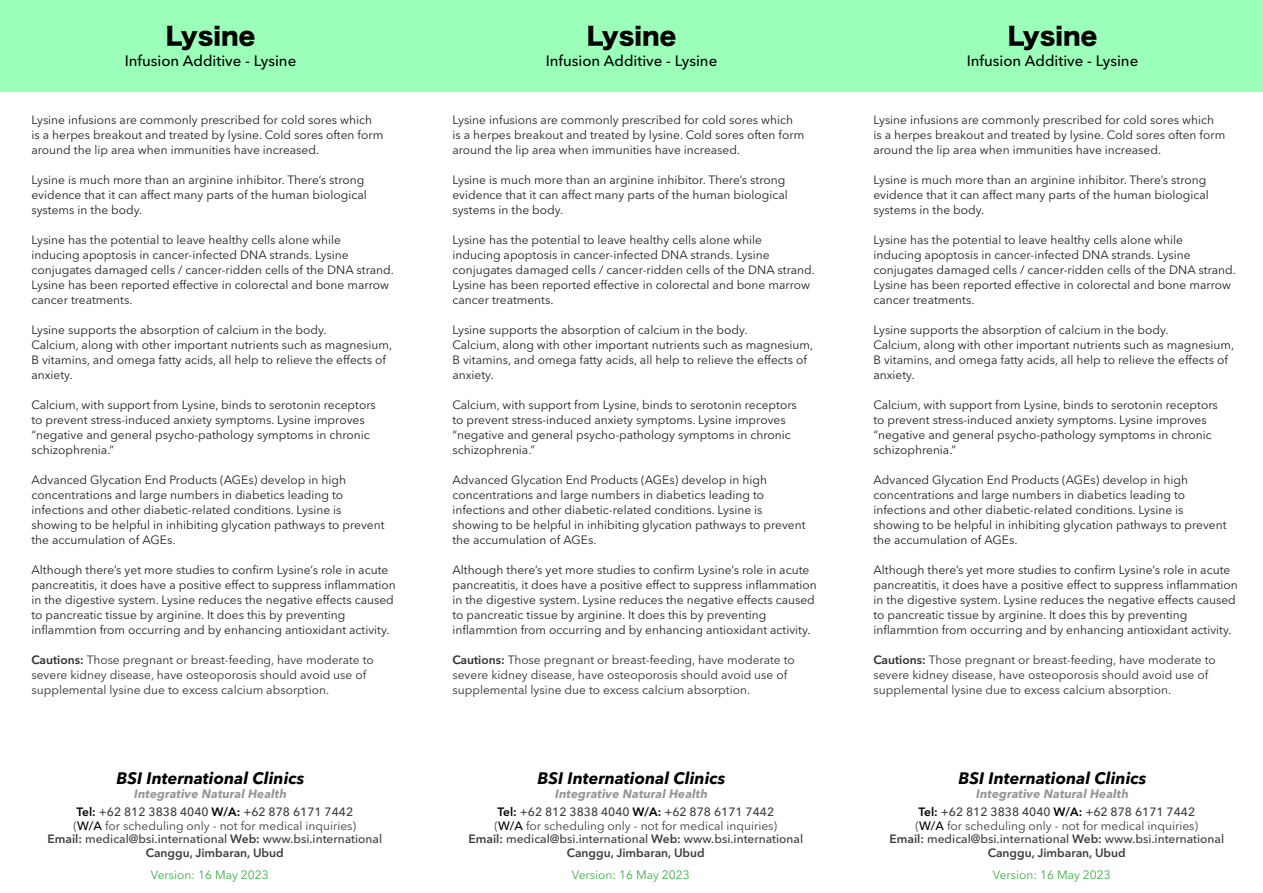
<style>
.page{position:relative;width:1263px;height:893px;background:#fff}
.page>*{position:absolute;margin:0;border:0;box-sizing:border-box;transform-origin:0 0}
.t1{font:24px "Hiragino Sans W8";color:#000}
.t2{font:italic 700 16.5px "Avenir Next LT Pro";color:#000}
.t3{font:500 15px "Avenir Next LT Pro";color:#000}
.t4{font:12px/15px "Avenir Next LT Pro";color:#231f20}
.t5{font:500 12px/13.5px "Avenir Next LT Pro";color:#3e3e3f;text-align:center}
.t6{font:12px/15px "Avenir Next LT Pro";color:#312f30}
.t7{font:italic 700 12px "Avenir Next LT Pro";letter-spacing:.01em;color:#939598}
.t8{font:12px "Avenir Next LT Pro";color:#40ae49}
.s1{font-weight:600}
.s2{font-weight:600;color:#010101}
.s3{font-weight:400}
.s4{color:#010101}
</style>
<div class="page">
<div style="left:0;top:0;width:421px;height:92px;background:#9bffb9"></div>
<div style="left:421px;top:0;width:421px;height:92px;background:#9bffb9"></div>
<div style="left:842px;top:0;width:421px;height:92px;background:#9bffb9"></div>
<p class="t1" style="left:166px;top:23px;width:91px">Lysine</p>
<p class="t3" style="left:125px;top:51px;width:173px">Infusion Additive - Lysine</p>
<p class="t4" style="left:31px;top:112px;width:353px">Lysine infusions are commonly prescribed for cold sores which is a herpes breakout and treated by lysine. Cold sores often form around the lip area when immunities have increased.</p>
<p class="t4" style="left:31px;top:172px;width:337px">Lysine is much more than an arginine inhibitor. There’s strong evidence that it can affect many parts of the human biological systems in the body.</p>
<p class="t4" style="left:31px;top:232px;width:364px">Lysine has the potential to leave healthy cells alone while<br>inducing apoptosis in cancer-infected DNA strands. Lysine conjugates damaged cells / cancer-ridden cells of the DNA strand.<br>Lysine has been reported effective in colorectal and bone marrow cancer treatments.</p>
<p class="t4" style="left:31px;top:322px;width:362px">Lysine supports the absorption of calcium in the body.<br>Calcium, along with other important nutrients such as magnesium, B vitamins, and omega fatty acids, all help to relieve the effects of anxiety.</p>
<p class="t4" style="left:31px;top:397px;width:346px">Calcium, with support from Lysine, binds to serotonin receptors to prevent stress-induced anxiety symptoms. Lysine improves “negative and general psycho-pathology symptoms in chronic schizophrenia.”</p>
<p class="t4" style="left:31px;top:472px;width:355px">Advanced Glycation End Products (AGEs) develop in high concentrations and large numbers in diabetics leading to infections and other diabetic-related conditions. Lysine is showing to be helpful in inhibiting glycation pathways to prevent the accumulation of AGEs.</p>
<p class="t4" style="left:31px;top:562px;width:366px">Although there’s yet more studies to confirm Lysine’s role in acute pancreatitis, it does have a positive effect to suppress inflammation in the digestive system. Lysine reduces the negative effects caused to pancreatic tissue by arginine. It does this by preventing inflammtion from occurring and by enhancing antioxidant activity.</p>
<p class="t6" style="left:31px;top:652px;width:344px"><span class="s1">Cautions:</span> Those pregnant or breast-feeding, have moderate to severe kidney disease, have osteoporosis should avoid use of supplemental lysine due to excess calcium absorption.</p>
<p class="t2" style="left:117px;top:768px;width:189px">BSI International Clinics</p>
<p class="t7" style="left:134px;top:786px;width:154px">Integrative Natural Health</p>
<p class="t5" style="left:47px;top:805px;width:336px"><span class="s2">Tel:</span> +62 812 3838 4040 <span class="s2">W/A:</span> +62 878 6171 7442<br><span class="s3">(</span><span class="s4">W/A</span> <span class="s3">for scheduling only - not for medical inquiries)<br></span><span class="s1">Email:</span> medical@bsi.international <span class="s1">Web:</span> www.bsi.international <span class="s1">Canggu, Jimbaran, Ubud</span></p>
<p class="t8" style="left:151px;top:868px;width:120px">Version: 16 May 2023</p>
<p class="t1" style="left:587px;top:23px;width:91px">Lysine</p>
<p class="t3" style="left:546px;top:51px;width:173px">Infusion Additive - Lysine</p>
<p class="t4" style="left:452px;top:112px;width:353px">Lysine infusions are commonly prescribed for cold sores which is a herpes breakout and treated by lysine. Cold sores often form around the lip area when immunities have increased.</p>
<p class="t4" style="left:452px;top:172px;width:337px">Lysine is much more than an arginine inhibitor. There’s strong evidence that it can affect many parts of the human biological systems in the body.</p>
<p class="t4" style="left:452px;top:232px;width:364px">Lysine has the potential to leave healthy cells alone while<br>inducing apoptosis in cancer-infected DNA strands. Lysine conjugates damaged cells / cancer-ridden cells of the DNA strand.<br>Lysine has been reported effective in colorectal and bone marrow cancer treatments.</p>
<p class="t4" style="left:452px;top:322px;width:362px">Lysine supports the absorption of calcium in the body.<br>Calcium, along with other important nutrients such as magnesium, B vitamins, and omega fatty acids, all help to relieve the effects of anxiety.</p>
<p class="t4" style="left:452px;top:397px;width:346px">Calcium, with support from Lysine, binds to serotonin receptors to prevent stress-induced anxiety symptoms. Lysine improves “negative and general psycho-pathology symptoms in chronic schizophrenia.”</p>
<p class="t4" style="left:452px;top:472px;width:355px">Advanced Glycation End Products (AGEs) develop in high concentrations and large numbers in diabetics leading to infections and other diabetic-related conditions. Lysine is showing to be helpful in inhibiting glycation pathways to prevent the accumulation of AGEs.</p>
<p class="t4" style="left:452px;top:562px;width:366px">Although there’s yet more studies to confirm Lysine’s role in acute pancreatitis, it does have a positive effect to suppress inflammation in the digestive system. Lysine reduces the negative effects caused to pancreatic tissue by arginine. It does this by preventing inflammtion from occurring and by enhancing antioxidant activity.</p>
<p class="t6" style="left:452px;top:652px;width:344px"><span class="s1">Cautions:</span> Those pregnant or breast-feeding, have moderate to severe kidney disease, have osteoporosis should avoid use of supplemental lysine due to excess calcium absorption.</p>
<p class="t2" style="left:537px;top:768px;width:189px">BSI International Clinics</p>
<p class="t7" style="left:555px;top:786px;width:154px">Integrative Natural Health</p>
<p class="t5" style="left:468px;top:805px;width:336px"><span class="s2">Tel:</span> +62 812 3838 4040 <span class="s2">W/A:</span> +62 878 6171 7442<br><span class="s3">(</span><span class="s4">W/A</span> <span class="s3">for scheduling only - not for medical inquiries)<br></span><span class="s1">Email:</span> medical@bsi.international <span class="s1">Web:</span> www.bsi.international <span class="s1">Canggu, Jimbaran, Ubud</span></p>
<p class="t8" style="left:572px;top:868px;width:120px">Version: 16 May 2023</p>
<p class="t1" style="left:1008px;top:23px;width:91px">Lysine</p>
<p class="t3" style="left:967px;top:51px;width:173px">Infusion Additive - Lysine</p>
<p class="t4" style="left:873px;top:112px;width:353px">Lysine infusions are commonly prescribed for cold sores which is a herpes breakout and treated by lysine. Cold sores often form around the lip area when immunities have increased.</p>
<p class="t4" style="left:873px;top:172px;width:337px">Lysine is much more than an arginine inhibitor. There’s strong evidence that it can affect many parts of the human biological systems in the body.</p>
<p class="t4" style="left:873px;top:232px;width:364px">Lysine has the potential to leave healthy cells alone while<br>inducing apoptosis in cancer-infected DNA strands. Lysine conjugates damaged cells / cancer-ridden cells of the DNA strand.<br>Lysine has been reported effective in colorectal and bone marrow cancer treatments.</p>
<p class="t4" style="left:873px;top:322px;width:362px">Lysine supports the absorption of calcium in the body.<br>Calcium, along with other important nutrients such as magnesium, B vitamins, and omega fatty acids, all help to relieve the effects of anxiety.</p>
<p class="t4" style="left:873px;top:397px;width:346px">Calcium, with support from Lysine, binds to serotonin receptors to prevent stress-induced anxiety symptoms. Lysine improves “negative and general psycho-pathology symptoms in chronic schizophrenia.”</p>
<p class="t4" style="left:873px;top:472px;width:355px">Advanced Glycation End Products (AGEs) develop in high concentrations and large numbers in diabetics leading to infections and other diabetic-related conditions. Lysine is showing to be helpful in inhibiting glycation pathways to prevent the accumulation of AGEs.</p>
<p class="t4" style="left:873px;top:562px;width:366px">Although there’s yet more studies to confirm Lysine’s role in acute pancreatitis, it does have a positive effect to suppress inflammation in the digestive system. Lysine reduces the negative effects caused to pancreatic tissue by arginine. It does this by preventing inflammtion from occurring and by enhancing antioxidant activity.</p>
<p class="t6" style="left:873px;top:652px;width:344px"><span class="s1">Cautions:</span> Those pregnant or breast-feeding, have moderate to severe kidney disease, have osteoporosis should avoid use of supplemental lysine due to excess calcium absorption.</p>
<p class="t2" style="left:958px;top:768px;width:189px">BSI International Clinics</p>
<p class="t7" style="left:976px;top:786px;width:154px">Integrative Natural Health</p>
<p class="t5" style="left:889px;top:805px;width:336px"><span class="s2">Tel:</span> +62 812 3838 4040 <span class="s2">W/A:</span> +62 878 6171 7442<br><span class="s3">(</span><span class="s4">W/A</span> <span class="s3">for scheduling only - not for medical inquiries)<br></span><span class="s1">Email:</span> medical@bsi.international <span class="s1">Web:</span> www.bsi.international <span class="s1">Canggu, Jimbaran, Ubud</span></p>
<p class="t8" style="left:993px;top:868px;width:120px">Version: 16 May 2023</p>
</div>
